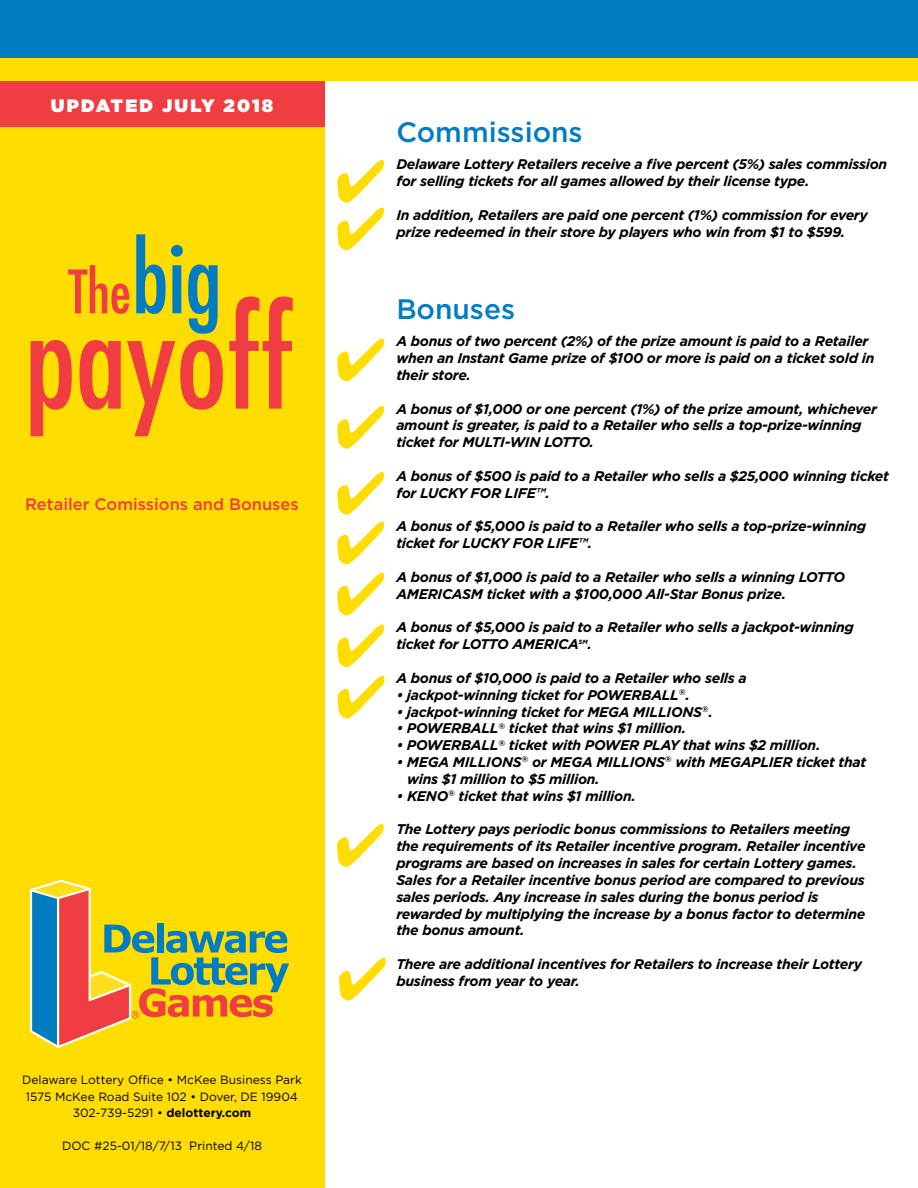
<style>
.page{position:relative;width:918px;height:1188px;background:#fff}
.page>*{position:absolute;margin:0;border:0;box-sizing:border-box;transform-origin:0 0}
.t1{font:500 28.2px "Gotham";color:#007cc3}
.t2{font:900 18px "Gotham";letter-spacing:.125em;color:#fff}
.t3{font:500 16.5px "Gotham";color:#ef3d42}
.t4{font:italic 700 14.1px/16.8px "Gotham";letter-spacing:-.02em;color:#000}
.t5{font:12px/16.5px "Gotham";color:#000;text-align:center}
.t6{font:italic 700 6.15px "Gotham";color:#000}
.s1{font-weight:700}
</style>
<div class="page">
<div style="left:0;top:0;width:918px;height:81px;background:#fd0"></div>
<div style="left:0;top:0;width:324px;height:1188px;background:#fd0"></div>
<div style="left:0;top:0;width:918px;height:57px;background:#007cc3"></div>
<svg style="left:337px;top:160px;width:47px;height:90px"></svg>
<svg style="left:337px;top:338px;width:47px;height:43px"></svg>
<svg style="left:337px;top:406px;width:47px;height:43px"></svg>
<svg style="left:337px;top:472px;width:47px;height:43px"></svg>
<svg style="left:337px;top:573px;width:47px;height:42px"></svg>
<svg style="left:337px;top:522px;width:47px;height:42px"></svg>
<svg style="left:337px;top:624px;width:47px;height:43px"></svg>
<svg style="left:338px;top:676px;width:46px;height:43px"></svg>
<svg style="left:337px;top:824px;width:47px;height:43px"></svg>
<svg style="left:339px;top:958px;width:47px;height:43px"></svg>
<svg style="left:136px;top:234px;width:82px;height:100px"></svg>
<svg style="left:31px;top:340px;width:41px;height:96px"></svg>
<svg style="left:80px;top:340px;width:41px;height:70px"></svg>
<svg style="left:127px;top:340px;width:96px;height:96px"></svg>
<svg style="left:229px;top:296px;width:64px;height:113px"></svg>
<svg style="left:68px;top:265px;width:61px;height:49px"></svg>
<div style="left:0;top:81px;width:324px;height:46px;background:#ef3d42"></div>
<svg style="left:30px;top:880px;width:259px;height:168px"></svg>
<p class="t2" style="left:51px;top:95px;width:224px">UPDATED JULY 2018</p>
<p class="t3" style="left:25px;top:493px;width:275px">Retailer Comissions and Bonuses</p>
<p class="t5" style="left:22px;top:1071px;width:281px">Delaware Lottery Office • McKee Business Park<br>1575 McKee Road Suite 102 • Dover, DE 19904<br>302-739-5291 • <span class="s1">delottery.com</span></p>
<p class="t5" style="left:62px;top:1137px;width:201px">DOC #25-01/18/7/13 Printed 4/18</p>
<h1 class="t1" style="left:396px;top:114px;width:188px">Commissions</h1>
<p class="t4" style="left:396px;top:156px;width:492px">Delaware Lottery Retailers receive a five percent (5%) sales commission for selling tickets for all games allowed by their license type.</p>
<p class="t4" style="left:396px;top:206px;width:473px">In addition, Retailers are paid one percent (1%) commission for every prize redeemed in their store by players who win from $1 to $599.</p>
<h1 class="t1" style="left:396px;top:291px;width:120px">Bonuses</h1>
<p class="t4" style="left:396px;top:333px;width:480px">A bonus of two percent (2%) of the prize amount is paid to a Retailer when an Instant Game prize of $100 or more is paid on a ticket sold in their store.</p>
<p class="t4" style="left:396px;top:400px;width:482px">A bonus of $1,000 or one percent (1%) of the prize amount, whichever amount is greater, is paid to a Retailer who sells a top-prize-winning ticket for MULTI-WIN LOTTO.</p>
<p class="t4" style="left:396px;top:467px;width:494px">A bonus of $500 is paid to a Retailer who sells a $25,000 winning ticket for LUCKY FOR LIFE™.</p>
<p class="t4" style="left:396px;top:518px;width:471px">A bonus of $5,000 is paid to a Retailer who sells a top-prize-winning ticket for LUCKY FOR LIFE™.</p>
<p class="t4" style="left:396px;top:568px;width:450px">A bonus of $1,000 is paid to a Retailer who sells a winning LOTTO<br>AMERICASM ticket with a $100,000 All-Star Bonus prize.</p>
<p class="t4" style="left:396px;top:619px;width:459px">A bonus of $5,000 is paid to a Retailer who sells a jackpot-winning ticket for LOTTO AMERICA</p>
<p class="t6" style="left:579px;top:638px;width:11px">SM</p>
<p class="t4" style="left:588px;top:636px;width:6px">.</p>
<p class="t4" style="left:396px;top:669px;width:352px">A bonus of $10,000 is paid to a Retailer who sells a</p>
<p class="t4" style="left:396px;top:686px;width:295px">• jackpot-winning ticket for POWERBALL<sup>®</sup>.</p>
<p class="t4" style="left:396px;top:703px;width:318px">• jackpot-winning ticket for MEGA MILLIONS<sup>®</sup>.</p>
<p class="t4" style="left:396px;top:720px;width:291px">• POWERBALL<sup>®</sup> ticket that wins $1 million.</p>
<p class="t4" style="left:396px;top:737px;width:426px">• POWERBALL<sup>®</sup> ticket with POWER PLAY that wins $2 million.</p>
<p class="t4" style="left:407px;top:754px;width:461px;text-indent:-11px">• MEGA MILLIONS<sup>®</sup> or MEGA MILLIONS<sup>®</sup> with MEGAPLIER ticket that wins $1 million to $5 million.</p>
<p class="t4" style="left:396px;top:787px;width:241px">• KENO<sup>®</sup> ticket that wins $1 million.</p>
<p class="t4" style="left:396px;top:821px;width:471px">The Lottery pays periodic bonus commissions to Retailers meeting the requirements of its Retailer incentive program. Retailer incentive programs are based on increases in sales for certain Lottery games.<br>Sales for a Retailer incentive bonus period are compared to previous sales periods. Any increase in sales during the bonus period is rewarded by multiplying the increase by a bonus factor to determine the bonus amount.</p>
<p class="t4" style="left:396px;top:955px;width:467px">There are additional incentives for Retailers to increase their Lottery business from year to year.</p>
</div>
